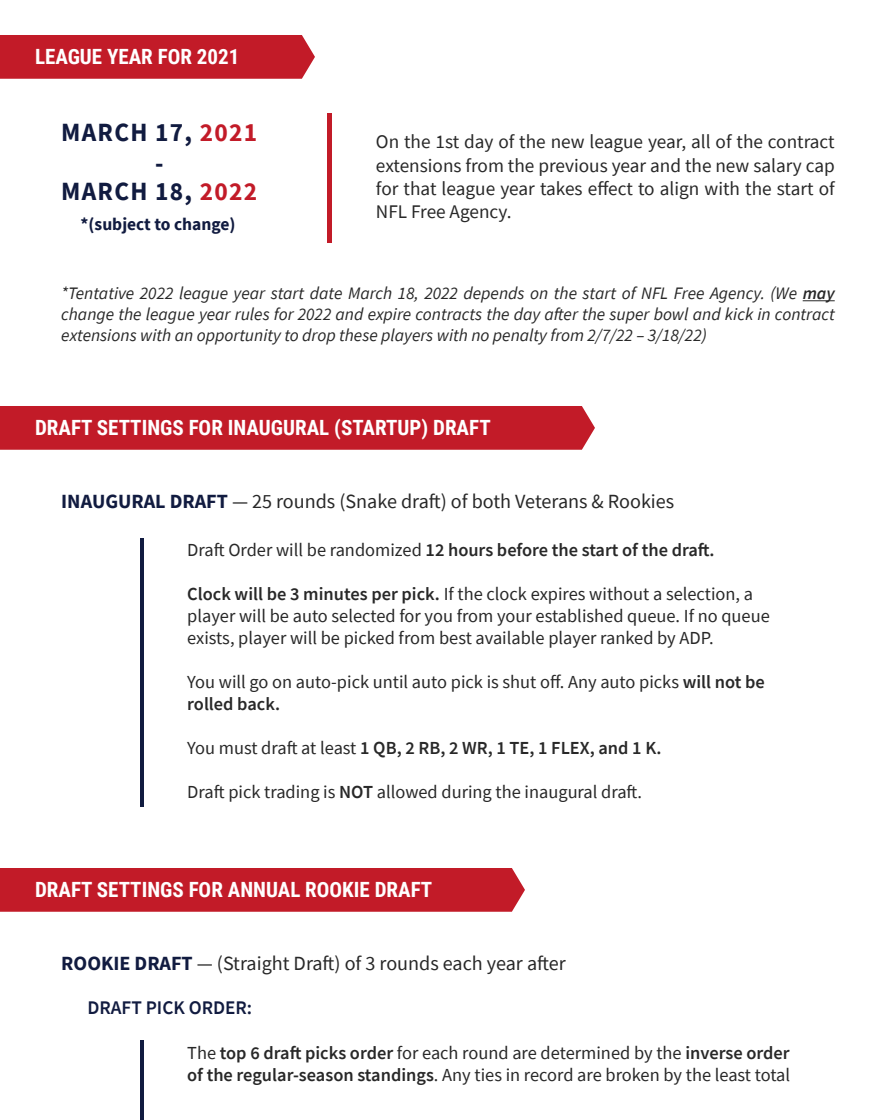
<style>
.page{position:relative;width:896px;height:1120px;background:#fff}
.page>*{position:absolute;margin:0;border:0;box-sizing:border-box;transform-origin:0 0}
.t1{font:700 26.25px "Source Sans Pro";letter-spacing:.05em;color:#111b40}
.t2{font:700 21px "Roboto Condensed";color:#fff}
.t3{font:20.12px "Source Sans Pro";color:#282828}
.t4{font:19.25px/23.1px "Source Sans Pro";color:#282828;text-align:justify}
.t5{font:600 19.25px "Source Sans Pro";color:#111b40}
.t6{font:18.38px/22.1px "Source Sans Pro";color:#282828}
.t7{font:600 18.38px "Source Sans Pro";color:#282828}
.t8{font:italic 17.5px/21px "Source Sans Pro";color:#282828;text-align:justify}
.t9{font:700 17.5px "Source Sans Pro";color:#111b40}
.s1{color:#c21b28}
.s2{font-weight:600}
.s3{font-weight:700;color:#111b40}
.s4{font-weight:400}
</style>
<div class="page">
<hr style="left:140px;top:1040px;width:4px;height:80px;background:#111b40">
<div style="left:0;top:868px;width:525px;height:44px;background:#c21b28"></div>
<hr style="left:140px;top:538px;width:4px;height:269px;background:#111b40">
<div style="left:0;top:406px;width:595px;height:44px;background:#c21b28"></div>
<hr style="left:803px;top:300px;width:32px;height:1px;background:#282828">
<hr style="left:328px;top:114px;width:4px;height:129px;background:#c21b28">
<div style="left:0;top:35px;width:315px;height:44px;background:#c21b28"></div>
<p class="t2" style="left:35px;top:42px;width:206px">LEAGUE YEAR FOR 2021</p>
<h1 class="t1" style="left:61px;top:114px;width:197px">MARCH 17, <span class="s1">2021</span></h1>
<h1 class="t1" style="left:155px;top:145px;width:10px">-</h1>
<h1 class="t1" style="left:61px;top:174px;width:197px">MARCH 18, <span class="s1">2022</span></h1>
<p class="t9" style="left:81px;top:213px;width:156px">*(subject to change)</p>
<p class="t4" style="left:376px;top:130px;width:460px">On the 1st day of the new league year, all of the contract extensions from the previous year and the new salary cap for that league year takes effect to align with the start of NFL Free Agency.</p>
<p class="t8" style="left:61px;top:283px;width:775px">*Tentative 2022 league year start date March 18, 2022 depends on the start of NFL Free Agency. (We <span class="s2">may </span>change the league year rules for 2022 and expire contracts the day after the super bowl and kick in contract extensions with an opportunity to drop these players with no penalty from 2/7/22 – 3/18/22)</p>
<p class="t2" style="left:35px;top:413px;width:457px">DRAFT SETTINGS FOR INAUGURAL (STARTUP) DRAFT</p>
<p class="t3" style="left:61px;top:488px;width:615px"><span class="s3">INAUGURAL DRAFT</span> ― 25 rounds (Snake draft) of both Veterans &amp; Rookies</p>
<p class="t7" style="left:187px;top:537px;width:529px"><span class="s4">Draft Order will be randomized</span> 12 hours before the start of the draft.</p>
<p class="t6" style="left:187px;top:582px;width:584px"><span class="s2">Clock will be 3 minutes per pick.</span> If the clock expires without a selection, a player will be auto selected for you from your established queue. If no queue exists, player will be picked from best available player ranked by ADP.</p>
<p class="t6" style="left:187px;top:671px;width:579px">You will go on auto-pick until auto pick is shut off. Any auto picks <span class="s2">will not be rolled back.</span></p>
<p class="t7" style="left:187px;top:736px;width:476px"><span class="s4">You must draft at least</span> 1 QB, 2 RB, 2 WR, 1 TE, 1 FLEX, and 1 K.</p>
<p class="t6" style="left:187px;top:781px;width:456px">Draft pick trading is <span class="s2">NOT</span> allowed during the inaugural draft.</p>
<p class="t2" style="left:35px;top:875px;width:399px">DRAFT SETTINGS FOR ANNUAL ROOKIE DRAFT</p>
<p class="t3" style="left:61px;top:950px;width:506px"><span class="s3">ROOKIE DRAFT</span> ― (Straight Draft) of 3 rounds each year after</p>
<p class="t5" style="left:88px;top:995px;width:166px">DRAFT PICK ORDER:</p>
<p class="t6" style="left:187px;top:1041px;width:604px">The <span class="s2">top 6 draft picks order</span> for each round are determined by the <span class="s2">inverse order of the regular-season standings</span>. Any ties in record are broken by the least total</p>
</div>
